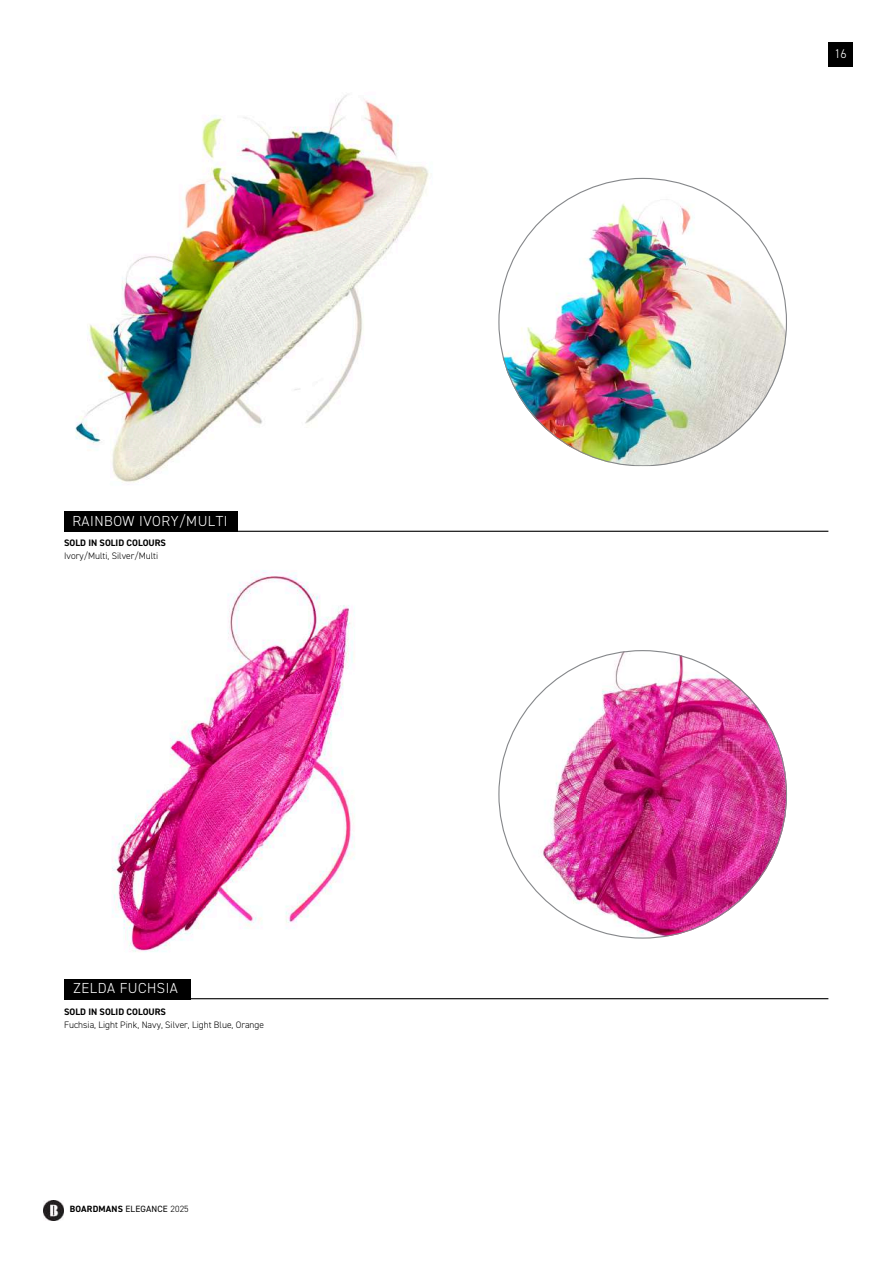
<style>
.page{position:relative;width:894px;height:1264px;background:#fff}
.page>*{position:absolute;margin:0;border:0;box-sizing:border-box;transform-origin:0 0}
.t1{font:300 14.55px "DIN2014";letter-spacing:.035em;color:#fff}
.t2{font:300 12.6px "DIN2014";color:#fff}
.t3{font:300 9.45px "DIN2014";color:#000}
.t4{font:700 9.45px "DIN2014";color:#000}
.t5{font:700 9.15px "DIN2014";letter-spacing:.02em;color:#000}
.s1{font-weight:400}
.s2{font-weight:300}
</style>
<div class="page">
<img style="left:43px;top:1200px;width:21px;height:20px">
<div style="left:64px;top:978px;width:127px;height:21px;background:#000"></div>
<hr style="left:64px;top:998px;width:764px;height:1px;background:#000">
<div style="left:64px;top:511px;width:174px;height:21px;background:#000"></div>
<hr style="left:64px;top:530px;width:764px;height:2px;background:#000">
<img style="left:75px;top:95px;width:354px;height:388px">
<img style="left:498px;top:178px;width:288px;height:288px">
<img style="left:112px;top:570px;width:243px;height:382px">
<img style="left:498px;top:650px;width:288px;height:288px">
<div style="left:828px;top:42px;width:24px;height:24px;background:#000"></div>
<h1 class="t1" style="left:72px;top:512px;width:157px">RAINBOW IVORY/MULTI</h1>
<p class="t4" style="left:64px;top:537px;width:103px">SOLD IN SOLID COLOURS</p>
<p class="t3" style="left:64px;top:549px;width:96px">Ivory/Multi, Silver/Multi</p>
<h1 class="t1" style="left:73px;top:979px;width:106px">ZELDA FUCHSIA</h1>
<p class="t4" style="left:64px;top:1005px;width:103px">SOLD IN SOLID COLOURS</p>
<p class="t3" style="left:64px;top:1018px;width:201px">Fuchsia, Light Pink, Navy, Silver, Light Blue, Orange</p>
<p class="t5" style="left:70px;top:1203px;width:120px">BOARDMANS <span class="s1">ELEGANCE</span> <span class="s2">2025</span></p>
<h2 class="t2" style="left:834px;top:46px;width:14px">16</h2>
</div>
